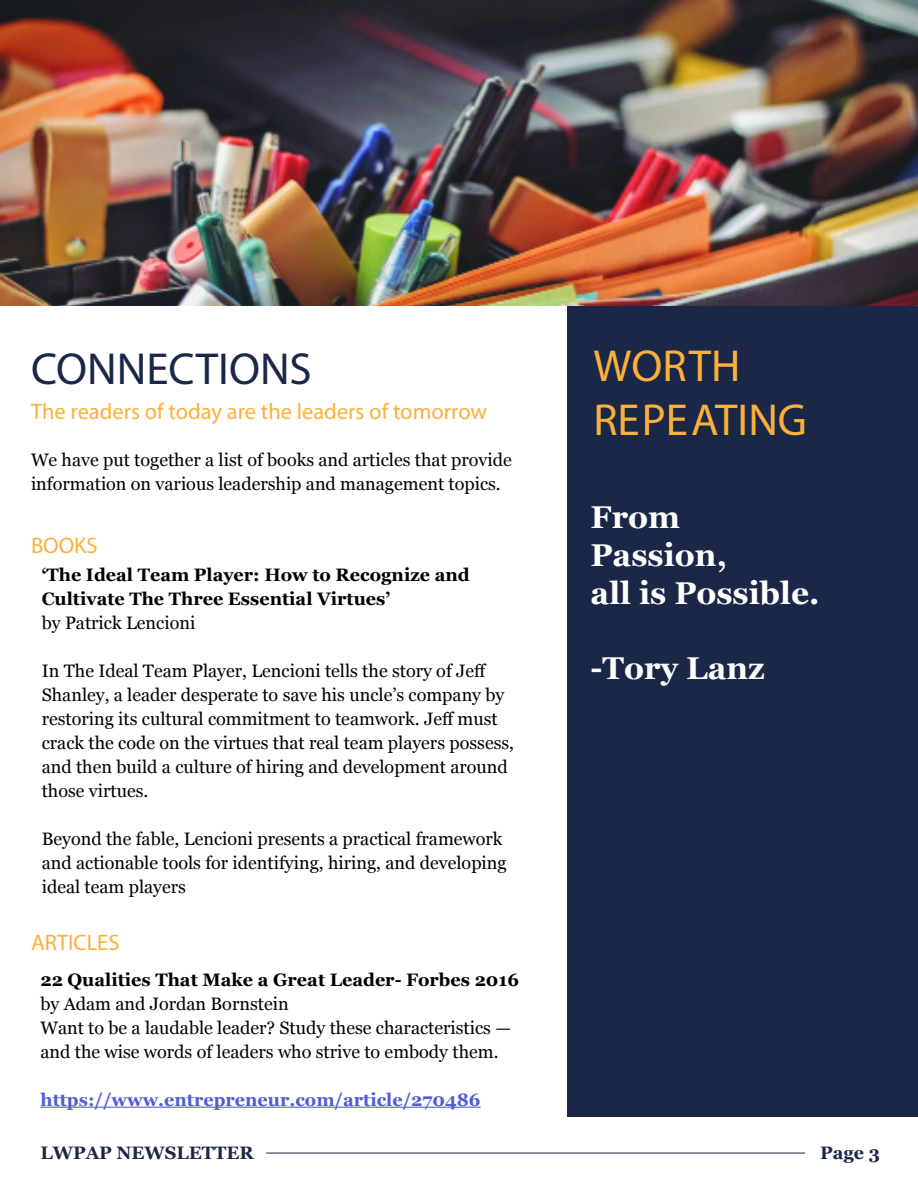
<style>
.page{position:relative;width:918px;height:1188px;background:#fff}
.page>*{position:absolute;margin:0;border:0;box-sizing:border-box;transform-origin:0 0}
.t1{font:45px "Myriad Pro";color:#fbb03b}
.t2{font:45px "Myriad Pro";color:#1a2746}
.t3{font:700 31.5px "Georgia";color:#fff}
.t4{font:22.5px "Myriad Pro";color:#fbb03b}
.t5{font:18px/24px "Georgia";color:#000}
.t6{font:700 18px/24px "Georgia";color:#000}
.t7{font:700 18px "Georgia";color:#4f5cd6}
.t8{font:700 18px "Georgia";color:#1a2746}
</style>
<div class="page">
<div style="left:567px;top:293px;width:351px;height:824px;background:#1a2746"></div>
<hr style="left:40px;top:1107px;width:441px;height:1px;background:#4f5cd6">
<img style="left:0;top:0;width:918px;height:305px">
<hr style="left:266px;top:1153px;width:539px;height:1px;background:#1a2746">
<p class="t2" style="left:31px;top:342px;width:282px">CONNECTIONS</p>
<p class="t4" style="left:31px;top:398px;width:458px">The readers of today are the leaders of tomorrow</p>
<p class="t5" style="left:31px;top:448px;width:482px">We have put together a list of books and articles that provide information on various leadership and management topics.</p>
<p class="t4" style="left:31px;top:532px;width:68px">BOOKS</p>
<p class="t6" style="left:42px;top:562px;width:430px">‘The Ideal Team Player: How to Recognize and<br>Cultivate The Three Essential Virtues’</p>
<p class="t5" style="left:42px;top:611px;width:155px">by Patrick Lencioni</p>
<p class="t5" style="left:42px;top:659px;width:474px">In The Ideal Team Player, Lencioni tells the story of Jeff Shanley, a leader desperate to save his uncle’s company by restoring its cultural commitment to teamwork. Jeff must crack the code on the virtues that real team players possess, and then build a culture of hiring and development around those virtues.</p>
<p class="t5" style="left:42px;top:827px;width:466px">Beyond the fable, Lencioni presents a practical framework and actionable tools for identifying, hiring, and developing ideal team players</p>
<p class="t4" style="left:31px;top:929px;width:90px">ARTICLES</p>
<p class="t6" style="left:40px;top:967px;width:480px">22 Qualities That Make a Great Leader- Forbes 2016</p>
<p class="t5" style="left:40px;top:992px;width:250px">by Adam and Jordan Bornstein</p>
<p class="t5" style="left:40px;top:1016px;width:472px">Want to be a laudable leader? Study these characteristics — and the wise words of leaders who strive to embody them.</p>
<p class="t7" style="left:40px;top:1088px;width:442px">https://www.entrepreneur.com/article/270486</p>
<p class="t1" style="left:593px;top:338px;width:149px">WORTH</p>
<p class="t1" style="left:593px;top:392px;width:215px">REPEATING</p>
<p class="t3" style="left:591px;top:497px;width:91px">From</p>
<p class="t3" style="left:591px;top:535px;width:138px">Passion,</p>
<p class="t3" style="left:591px;top:572px;width:230px">all is Possible.</p>
<p class="t3" style="left:591px;top:648px;width:176px">-Tory Lanz</p>
<p class="t8" style="left:40px;top:1141px;width:215px">LWPAP NEWSLETTER</p>
<p class="t8" style="left:820px;top:1141px;width:61px">Page 3</p>
</div>
